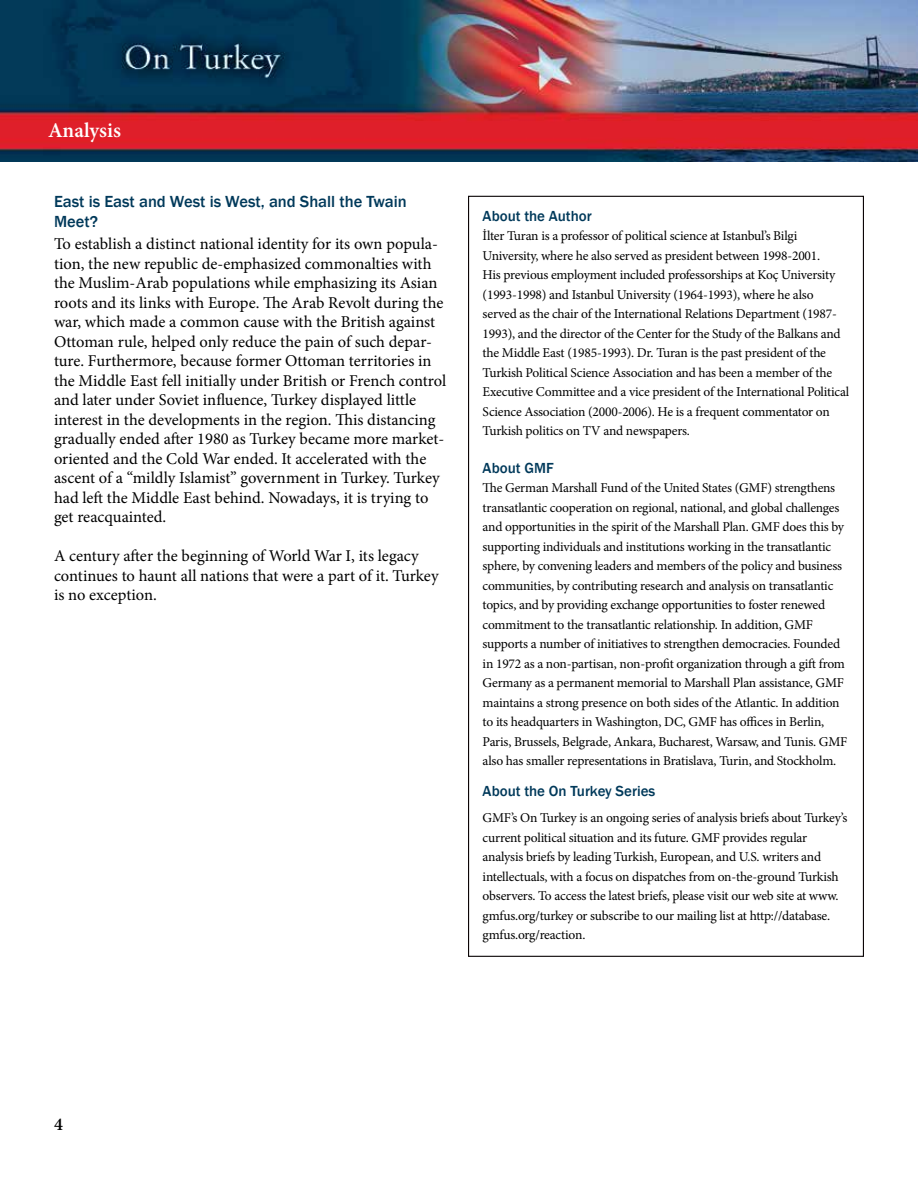
<style>
.page{position:relative;width:918px;height:1188px;background:#fff}
.page>*{position:absolute;margin:0;border:0;box-sizing:border-box;transform-origin:0 0}
.t1{font:600 21px "Minion Pro";color:#fff}
.t2{font:600 18px "Minion Pro";color:#000}
.t3{font:16.5px/19.5px "Minion Pro";color:#000}
.t4{font:500 16.5px/19.5px "Franklin Gothic";color:#00395a}
.t5{font:500 15px "Franklin Gothic";color:#00395a}
.t6{font:13.5px/19.5px "Minion Pro";letter-spacing:-.015em;color:#000}
</style>
<div class="page">
<img style="left:0;top:0;width:918px;height:162px">
<h1 class="t1" style="left:48px;top:116px;width:75px">Analysis</h1>
<p class="t4" style="left:54px;top:192px;width:354px">East is East and West is West, and Shall the Twain<br>Meet?</p>
<p class="t3" style="left:54px;top:234px;width:394px">To establish a distinct national identity for its own popula&shy;tion, the new republic de-emphasized commonalties with the Muslim-Arab populations while emphasizing its Asian roots and its links with Europe. The Arab Revolt during the war, which made a common cause with the British against Ottoman rule, helped only reduce the pain of such depar&shy;ture. Furthermore, because former Ottoman territories in the Middle East fell initially under British or French control and later under Soviet influence, Turkey displayed little interest in the developments in the region. This distancing gradually ended after 1980 as Turkey became more market&shy;oriented and the Cold War ended. It accelerated with the ascent of a “mildly Islamist” government in Turkey. Turkey had left the Middle East behind. Nowadays, it is trying to get reacquainted.</p>
<p class="t3" style="left:54px;top:546px;width:386px">A century after the beginning of World War I, its legacy continues to haunt all nations that were a part of it. Turkey is no exception.</p>
<p class="t5" style="left:483px;top:207px;width:111px">About the Author</p>
<p class="t6" style="left:483px;top:226px;width:368px">İlter Turan is a professor of political science at Istanbul’s Bilgi University, where he also served as president between 1998-2001.<br>His previous employment included professorships at Koç University (1993-1998) and Istanbul University (1964-1993), where he also served as the chair of the International Relations Department (1987- 1993), and the director of the Center for the Study of the Balkans and the Middle East (1985-1993). Dr. Turan is the past president of the Turkish Political Science Association and has been a member of the Executive Committee and a vice president of the International Political Science Association (2000-2006). He is a frequent commentator on Turkish politics on TV and newspapers.</p>
<p class="t5" style="left:483px;top:459px;width:73px">About GMF</p>
<p class="t6" style="left:483px;top:478px;width:366px">The German Marshall Fund of the United States (GMF) strengthens transatlantic cooperation on regional, national, and global challenges and opportunities in the spirit of the Marshall Plan. GMF does this by supporting individuals and institutions working in the transatlantic sphere, by convening leaders and members of the policy and business communities, by contributing research and analysis on transatlantic topics, and by providing exchange opportunities to foster renewed commitment to the transatlantic relationship. In addition, GMF supports a number of initiatives to strengthen democracies. Founded in 1972 as a non-partisan, non-profit organization through a gift from Germany as a permanent memorial to Marshall Plan assistance, GMF maintains a strong presence on both sides of the Atlantic. In addition to its headquarters in Washington, DC, GMF has offices in Berlin, Paris, Brussels, Belgrade, Ankara, Bucharest, Warsaw, and Tunis. GMF also has smaller representations in Bratislava, Turin, and Stockholm.</p>
<p class="t5" style="left:483px;top:782px;width:174px">About the On Turkey Series</p>
<p class="t6" style="left:483px;top:808px;width:366px">GMF’s On Turkey is an ongoing series of analysis briefs about Turkey’s current political situation and its future. GMF provides regular analysis briefs by leading Turkish, European, and U.S. writers and intellectuals, with a focus on dispatches from on-the-ground Turkish observers. To access the latest briefs, please visit our web site at www. gmfus.org/turkey or subscribe to our mailing list at http://database. gmfus.org/reaction.</p>
<h2 class="t2" style="left:54px;top:1111px;width:10px">4</h2>
</div>
